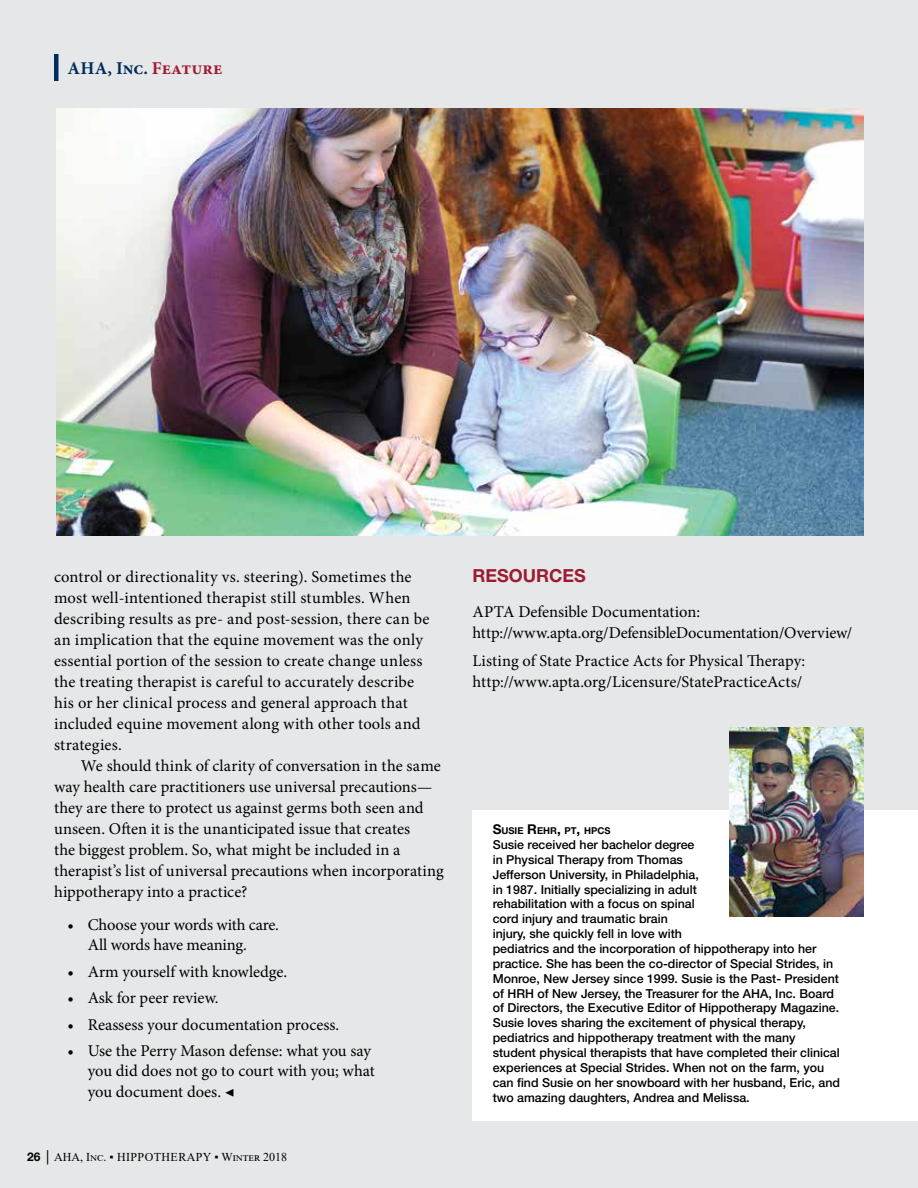
<style>
.page{position:relative;width:918px;height:1188px;background:#e6e7e8}
.page>*{position:absolute;margin:0;border:0;box-sizing:border-box;transform-origin:0 0}
.t1{font:700 18px "Minion Pro";letter-spacing:.005em;color:#002d5b}
.t2{font:700 18px "Helvetica Neue LT Std";color:#9d1b32}
.t3{font:16.5px/21px "Minion Pro";color:#000}
.t4{font:500 12.3px/14.9px "Helvetica Neue LT Std";color:#000}
.t5{font:12px "Times New Roman";color:#000}
.t6{font:700 9.45px "Helvetica Neue LT Std";color:#000}
.s1{color:#9d1b32}
.s2{font-family:"Helvetica Neue LT Std";font-weight:700}
.s3{font-family:"Verdana";font-weight:700}
.s4{font-size:13.5px}
</style>
<div class="page">
<hr style="left:54px;top:54px;width:4px;height:27px;background:#002d5b">
<div style="left:472px;top:810px;width:446px;height:310px;background:#fff"></div>
<img style="left:729px;top:728px;width:135px;height:189px">
<img style="left:56px;top:108px;width:808px;height:428px">
<p class="t1" style="left:68px;top:56px;width:157px">AHA, Inc. <span class="s1">Feature</span></p>
<p class="t3" style="left:54px;top:566px;width:377px">control or directionality vs. steering). Sometimes the most well-intentioned therapist still stumbles. When describing results as pre- and post-session, there can be an implication that the equine movement was the only essential portion of the session to create change unless the treating therapist is careful to accurately describe his or her clinical process and general approach that included equine movement along with other tools and strategies.</p>
<p class="t3" style="left:54px;top:755px;width:392px;text-indent:27px">We should think of clarity of conversation in the same way health care practitioners use universal precautions— they are there to protect us against germs both seen and unseen. Often it is the unanticipated issue that creates<br>the biggest problem. So, what might be included in a therapist’s list of universal precautions when incorporating hippotherapy into a practice?</p>
<p class="t3" style="left:88px;top:915px;width:193px;line-height:19.8px;text-indent:-20px">• Choose your words with care.<br>All words have meaning.</p>
<p class="t3" style="left:67px;top:961px;width:221px">• Arm yourself with knowledge.</p>
<p class="t3" style="left:67px;top:988px;width:153px">• Ask for peer review.</p>
<p class="t3" style="left:67px;top:1014px;width:273px">• Reassess your documentation process.</p>
<p class="t3" style="left:88px;top:1041px;width:289px;line-height:20.4px;text-indent:-20px">• Use the Perry Mason defense: what you say you did does not go to court with you; what you document does. ◀</p>
<p class="t5" style="left:27px;top:1149px;width:262px"><span class="s2">26</span> <span class="s3">│</span> AHA, Inc. ▪ HIPPOTHERAPY ▪ Winter 2018</p>
<p class="t2" style="left:472px;top:565px;width:115px">RESOURCES</p>
<p class="t3" style="left:472px;top:601px;width:381px">APTA Defensible Documentation: http://www.apta.org/DefensibleDocumentation/Overview/</p>
<p class="t3" style="left:472px;top:650px;width:334px">Listing of State Practice Acts for Physical Therapy: http://www.apta.org/Licensure/StatePracticeActs/</p>
<p class="t6" style="left:493px;top:825px;width:119px"><span class="s4">S</span>USIE <span class="s4">R</span>EHR<span class="s4">,</span> PT<span class="s4">,</span> HPCS</p>
<p class="t4" style="left:493px;top:837px;width:349px">Susie received her bachelor degree<br>in Physical Therapy from Thomas<br>Jefferson University, in Philadelphia,<br>in 1987. Initially specializing in adult<br>rehabilitation with a focus on spinal<br>cord injury and traumatic brain<br>injury, she quickly fell in love with<br>pediatrics and the incorporation of hippotherapy into her practice. She has been the co-director of Special Strides, in Monroe, New Jersey since 1999. Susie is the Past- President of HRH of New Jersey, the Treasurer for the AHA, Inc. Board of Directors, the Executive Editor of Hippotherapy Magazine.<br>Susie loves sharing the excitement of physical therapy, pediatrics and hippotherapy treatment with the many student physical therapists that have completed their clinical experiences at Special Strides. When not on the farm, you can find Susie on her snowboard with her husband, Eric, and two amazing daughters, Andrea and Melissa.</p>
</div>
